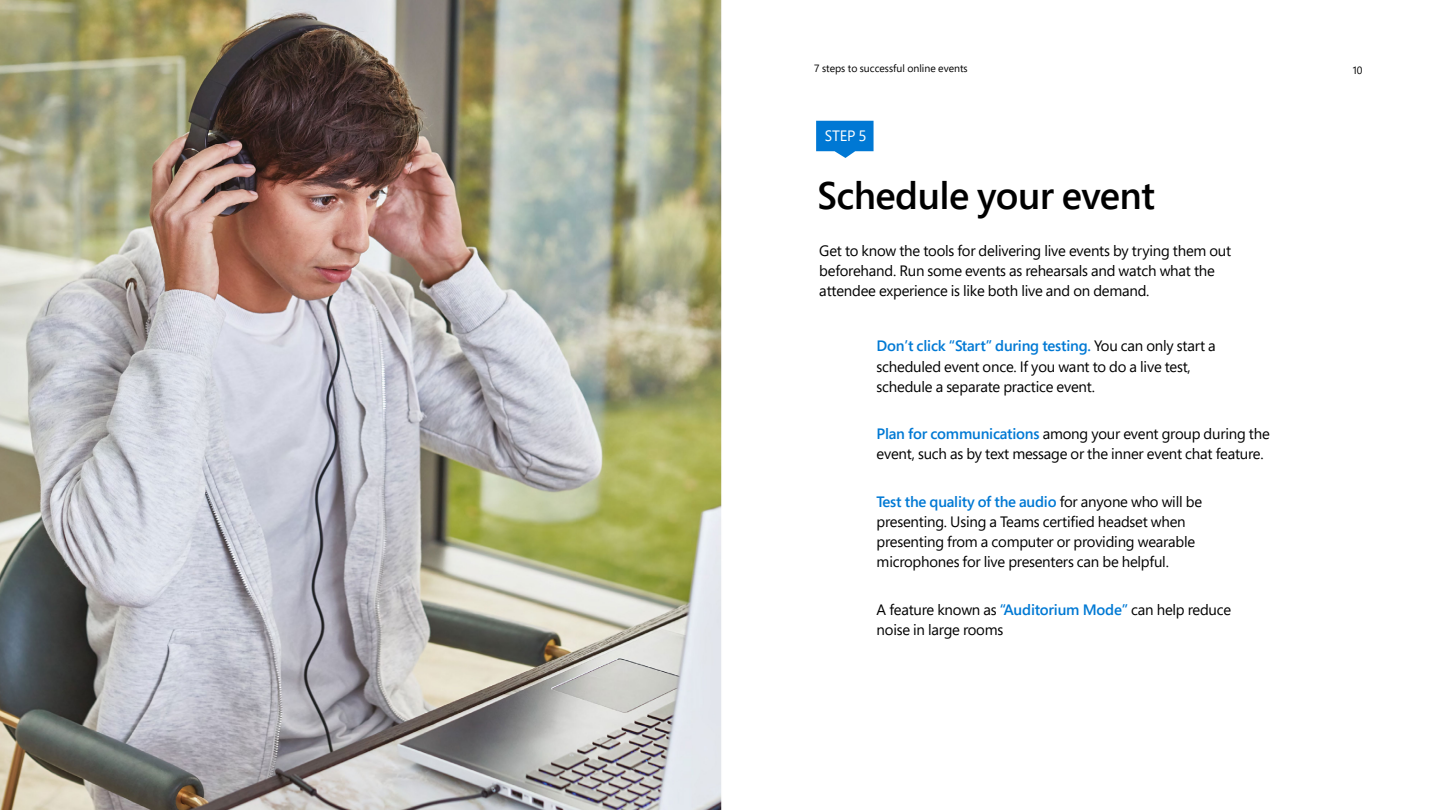
<style>
.page{position:relative;width:1441px;height:810px;background:#fff}
.page>*{position:absolute;margin:0;border:0;box-sizing:border-box;transform-origin:0 0}
.Steps_heading{font:600 38.25px "Segoe Pro";letter-spacing:-.015em;color:#000}
.P3{font:15px/20.2px "Segoe Pro";letter-spacing:-.015em;color:#000}
.Steps{font:15px "Segoe Pro";color:#fff}
.t1{font:10.5px "Segoe Pro";color:#000}
.s1{font-weight:600;color:#0079d4}
</style>
<div class="page">
<img style="left:0;top:0;width:722px;height:810px">
<svg style="left:816px;top:121px;width:57px;height:37px;background:#268cda"></svg>
<p class="t1" style="left:814px;top:61px;width:155px">7 steps to successful online events</p>
<p class="t1" style="left:1352px;top:63px;width:11px">10</p>
<p class="Steps" style="left:824px;top:126px;width:43px">STEP 5</p>
<h2 class="Steps_heading" style="left:817px;top:169px;width:339px">Schedule your event</h2>
<p class="P3" style="left:819px;top:240px;width:413px">Get to know the tools for delivering live events by trying them out beforehand. Run some events as rehearsals and watch what the attendee experience is like both live and on demand.</p>
<p class="P3" style="left:876px;top:336px;width:341px"><span class="s1">Don’t click “Start” during testing.</span> You can only start a scheduled event once. If you want to do a live test, schedule a separate practice event.</p>
<p class="P3" style="left:876px;top:423px;width:394px"><span class="s1">Plan for communications</span> among your event group during the event, such as by text message or the inner event chat feature.</p>
<p class="P3" style="left:876px;top:491px;width:327px"><span class="s1">Test the quality of the audio</span> for anyone who will be presenting. Using a Teams certified headset when presenting from a computer or providing wearable microphones for live presenters can be helpful.</p>
<p class="P3" style="left:876px;top:599px;width:356px">A feature known as <span class="s1">“Auditorium Mode”</span> can help reduce noise in large rooms</p>
</div>
